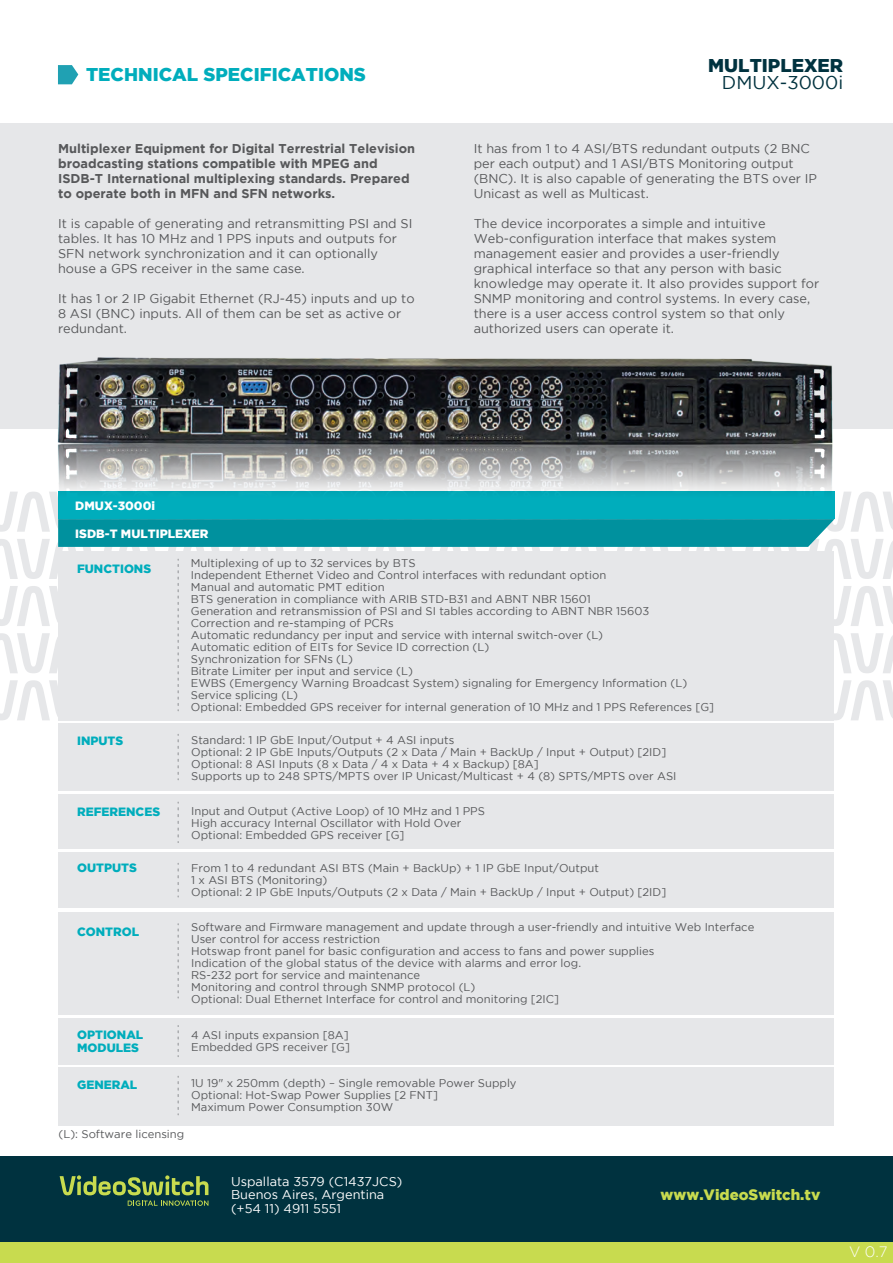
<style>
.page{position:relative;width:893px;height:1263px;background:#fff}
.page>*{position:absolute;margin:0;border:0;box-sizing:border-box;transform-origin:0 0}
.t1{font:900 18.45px "Gotham";color:#00adbc}
.t2{font:900 18.45px "Gotham";color:#00323f}
.t3{font:18.45px "Gotham";color:#00323f}
.t4{font:900 15px "Gotham";color:#c8db4f}
.t5{font:300 15px "Gotham";color:#fff}
.t6{font:12.75px/15px "Gotham";color:#57585a}
.t7{font:700 12.75px/15px "Gotham";color:#57585a}
.t8{font:12.75px/13.5px "Gotham";color:#fff}
.t9{font:900 12px/13.5px "Gotham";color:#00adbc}
.t10{font:900 12px "Gotham";color:#fff}
.t11{font:11.25px/12px "Gotham";color:#57585a}
</style>
<div class="page">
<svg style="left:58px;top:65px;width:20px;height:19px"></svg>
<div style="left:0;top:123px;width:893px;height:306px;background:#e6e7e9"></div>
<div style="left:0;top:1242px;width:893px;height:21px;background:#c8db4f"></div>
<div style="left:0;top:1156px;width:893px;height:86px;background:#00323f"></div>
<div style="left:58px;top:723px;width:776px;height:68px;background:#e6e7e9"></div>
<div style="left:58px;top:1067px;width:776px;height:59px;background:#e6e7e9"></div>
<div style="left:58px;top:852px;width:776px;height:56px;background:#e6e7e9"></div>
<div style="left:58px;top:794px;width:776px;height:55px;background:#e6e7e9"></div>
<div style="left:58px;top:1018px;width:776px;height:46px;background:#e6e7e9"></div>
<div style="left:58px;top:912px;width:776px;height:103px;background:#e6e7e9"></div>
<svg style="left:1px;top:492px;width:891px;height:228px;background:#e8e9ea"></svg>
<svg style="left:178px;top:734px;width:1px;height:46px"></svg>
<svg style="left:178px;top:802px;width:1px;height:41px"></svg>
<svg style="left:178px;top:1025px;width:1px;height:32px"></svg>
<svg style="left:178px;top:1076px;width:1px;height:39px"></svg>
<svg style="left:178px;top:863px;width:1px;height:34px"></svg>
<svg style="left:178px;top:924px;width:1px;height:74px"></svg>
<svg style="left:60px;top:1175px;width:148px;height:31px"></svg>
<img style="left:24px;top:357px;width:823px;height:192px">
<h1 class="t1" style="left:86px;top:64px;width:281px">TECHNICAL SPECIFICATIONS</h1>
<p class="t7" style="left:58px;top:141px;width:359px">Multiplexer Equipment for Digital Terrestrial Television broadcasting stations compatible with MPEG and ISDB-T International multiplexing standards. Prepared to operate both in MFN and SFN networks.</p>
<p class="t6" style="left:58px;top:216px;width:356px">It is capable of generating and retransmitting PSI and SI tables. It has 10 MHz and 1 PPS inputs and outputs for SFN network synchronization and it can optionally house a GPS receiver in the same case.</p>
<p class="t6" style="left:58px;top:291px;width:358px">It has 1 or 2 IP Gigabit Ethernet (RJ-45) inputs and up to<br>8 ASI (BNC) inputs. All of them can be set as active or redundant.</p>
<h1 class="t2" style="left:708px;top:55px;width:136px">MULTIPLEXER</h1>
<h1 class="t3" style="left:722px;top:72px;width:123px">DMUX-3000i</h1>
<p class="t6" style="left:474px;top:141px;width:345px">It has from 1 to 4 ASI/BTS redundant outputs (2 BNC per each output) and 1 ASI/BTS Monitoring output (BNC). It is also capable of generating the BTS over IP Unicast as well as Multicast.</p>
<p class="t6" style="left:474px;top:216px;width:347px">The device incorporates a simple and intuitive Web-configuration interface that makes system management easier and provides a user-friendly graphical interface so that any person with basic knowledge may operate it. It also provides support for SNMP monitoring and control systems. In every case, there is a user access control system so that only authorized users can operate it.</p>
<p class="t10" style="left:75px;top:498px;width:81px">DMUX-3000i</p>
<p class="t10" style="left:75px;top:527px;width:135px">ISDB-T MULTIPLEXER</p>
<p class="t11" style="left:191px;top:557px;width:525px">Multiplexing of up to 32 services by BTS<br>Independent Ethernet Video and Control interfaces with redundant option<br>Manual and automatic PMT edition<br>BTS generation in compliance with ARIB STD-B31 and ABNT NBR 15601<br>Generation and retransmission of PSI and SI tables according to ABNT NBR 15603<br>Correction and re-stamping of PCRs<br>Automatic redundancy per input and service with internal switch-over (L)<br>Automatic edition of EITs for Sevice ID correction (L)<br>Synchronization for SFNs (L)<br>Bitrate Limiter per input and service (L)<br>EWBS (Emergency Warning Broadcast System) signaling for Emergency Information (L)<br>Service splicing (L)<br>Optional: Embedded GPS receiver for internal generation of 10 MHz and 1 PPS References [G]</p>
<p class="t9" style="left:77px;top:733px;width:48px">INPUTS</p>
<p class="t11" style="left:191px;top:734px;width:487px">Standard: 1 IP GbE Input/Output + 4 ASI inputs<br>Optional: 2 IP GbE Inputs/Outputs (2 x Data / Main + BackUp / Input + Output) [2ID] Optional: 8 ASI Inputs (8 x Data / 4 x Data + 4 x Backup) [8A]<br>Supports up to 248 SPTS/MPTS over IP Unicast/Multicast + 4 (8) SPTS/MPTS over ASI</p>
<p class="t9" style="left:77px;top:562px;width:76px">FUNCTIONS</p>
<p class="t9" style="left:77px;top:804px;width:85px">REFERENCES</p>
<p class="t11" style="left:191px;top:804px;width:295px">Input and Output (Active Loop) of 10 MHz and 1 PPS<br>High accuracy Internal Oscillator with Hold Over<br>Optional: Embedded GPS receiver [G]</p>
<p class="t9" style="left:77px;top:861px;width:61px">OUTPUTS</p>
<p class="t11" style="left:191px;top:861px;width:477px">From 1 to 4 redundant ASI BTS (Main + BackUp) + 1 IP GbE Input/Output<br>1 x ASI BTS (Monitoring)<br>Optional: 2 IP GbE Inputs/Outputs (2 x Data / Main + BackUp / Input + Output) [2ID]</p>
<p class="t9" style="left:77px;top:925px;width:64px">CONTROL</p>
<p class="t11" style="left:191px;top:920px;width:565px">Software and Firmware management and update through a user-friendly and intuitive Web Interface User control for access restriction<br>Hotswap front panel for basic configuration and access to fans and power supplies<br>Indication of the global status of the device with alarms and error log.<br>RS-232 port for service and maintenance<br>Monitoring and control through SNMP protocol (L)<br>Optional: Dual Ethernet Interface for control and monitoring [2IC]</p>
<p class="t9" style="left:77px;top:1027px;width:68px">OPTIONAL<br>MODULES</p>
<p class="t11" style="left:191px;top:1029px;width:160px">4 ASI inputs expansion [8A]<br>Embedded GPS receiver [G]</p>
<p class="t9" style="left:77px;top:1078px;width:62px">GENERAL</p>
<p class="t11" style="left:191px;top:1077px;width:327px">1U 19" x 250mm (depth) – Single removable Power Supply<br>Optional: Hot-Swap Power Supplies [2 FNT]<br>Maximum Power Consumption 30W</p>
<p class="t11" style="left:58px;top:1128px;width:127px">(L): Software licensing</p>
<p class="t8" style="left:231px;top:1174px;width:173px">Uspallata 3579 (C1437JCS)<br>Buenos Aires, Argentina (+54 11) 4911 5551</p>
<h2 class="t4" style="left:661px;top:1186px;width:161px">www.VideoSwitch.tv</h2>
<h2 class="t5" style="left:849px;top:1243px;width:40px">V 0.7</h2>
</div>
